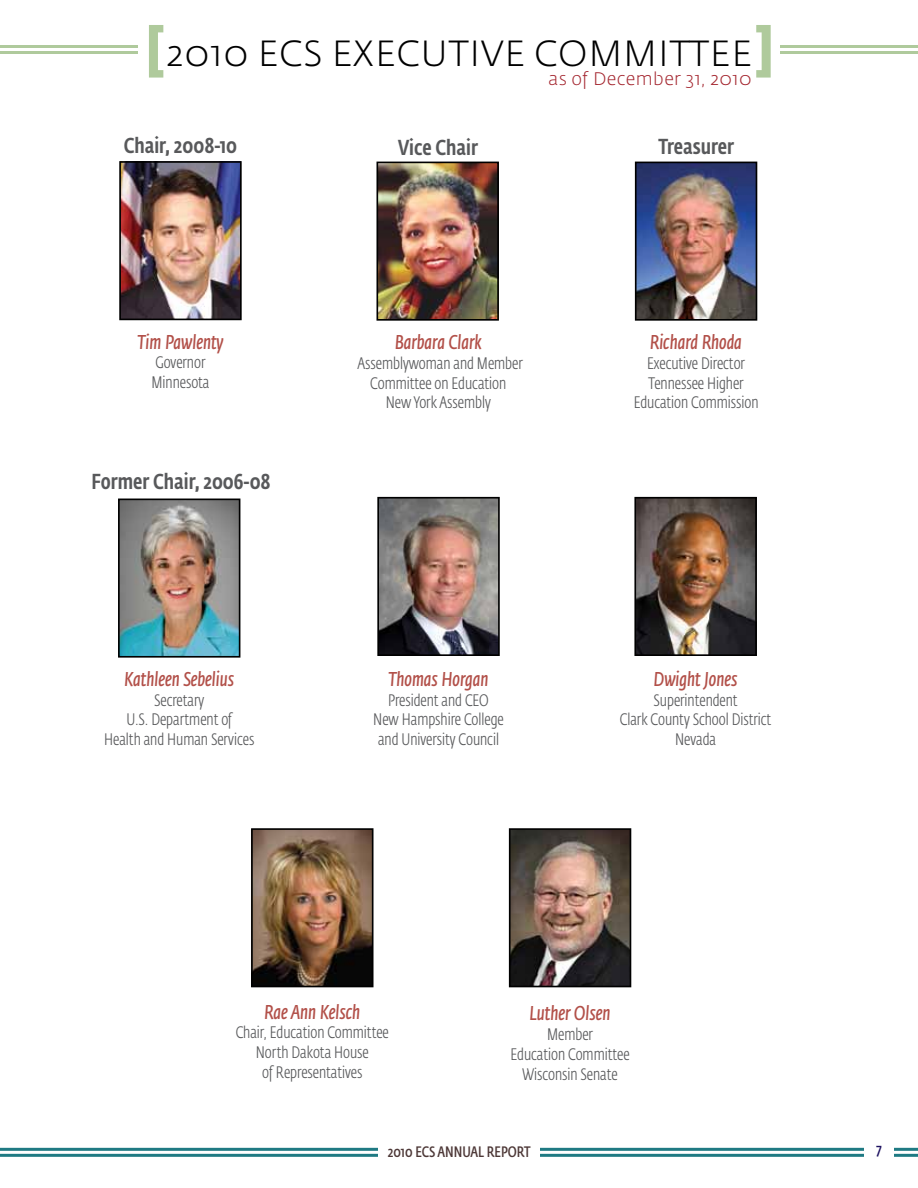
<style>
.page{position:relative;width:918px;height:1188px;background:#fff}
.page>*{position:absolute;margin:0;border:0;box-sizing:border-box;transform-origin:0 0}
.t1{font:300 36px "Fedra Sans Std";letter-spacing:.025em;color:#000}
.t2{font:500 21.45px "Fedra Sans Cond Std";color:#58595b}
.t3{font:italic 600 19.8px "Fedra Sans Cond Std";color:#b25049}
.t4{font:300 18px "Fedra Sans Std";letter-spacing:.025em;color:#a4262f}
.t5{font:300 16.5px/19.8px "Fedra Sans Cond Std";color:#58595b;text-align:center}
.t6{font:600 15px "Fedra Sans Cond Std";color:#4d3837}
.t7{font:600 15px "Fedra Sans Cond Std";color:#1d1160}
.s1{font-weight:700;font-size:54px;color:#afca9c}
</style>
<div class="page">
<hr style="left:0;top:1148px;width:918px;height:3px;background:#1f7a83">
<hr style="left:0;top:1154px;width:918px;height:3px;background:#1f7a83">
<hr style="left:0;top:45px;width:918px;height:3px;background:#afca9c">
<hr style="left:0;top:51px;width:918px;height:3px;background:#afca9c">
<div style="left:378px;top:1138px;width:162px;height:19px;background:#fff"></div>
<div style="left:864px;top:1134px;width:30px;height:29px;background:#fff"></div>
<div style="left:138px;top:8px;width:642px;height:58px;background:#fff"></div>
<img style="left:512px;top:831px;width:116px;height:153px">
<div style="left:509px;top:828px;width:122px;height:159px;border:2px solid #000"></div>
<img style="left:254px;top:831px;width:117px;height:153px">
<div style="left:251px;top:828px;width:123px;height:159px;border:2px solid #000"></div>
<img style="left:379px;top:165px;width:117px;height:153px">
<div style="left:376px;top:162px;width:123px;height:159px;border:2px solid #000"></div>
<img style="left:638px;top:165px;width:116px;height:153px">
<div style="left:635px;top:162px;width:122px;height:159px;border:2px solid #000"></div>
<img style="left:380px;top:500px;width:117px;height:153px">
<div style="left:377px;top:497px;width:123px;height:159px;border:2px solid #000"></div>
<img style="left:637px;top:500px;width:117px;height:153px">
<div style="left:634px;top:497px;width:123px;height:159px;border:2px solid #000"></div>
<img style="left:122px;top:164px;width:117px;height:153px">
<div style="left:119px;top:161px;width:123px;height:159px;border:2px solid #000"></div>
<img style="left:121px;top:502px;width:116px;height:153px">
<div style="left:118px;top:499px;width:122px;height:159px;border:2px solid #000"></div>
<h1 class="t1" style="left:146px;top:31px;width:628px"><span class="s1">[</span>2010 ECS EXECUTIVE COMMITTEE<span class="s1">]</span></h1>
<p class="t4" style="left:548px;top:67px;width:205px">as of December 31, 2010</p>
<h2 class="t2" style="left:124px;top:133px;width:115px">Chair, 2008-10</h2>
<h2 class="t2" style="left:398px;top:135px;width:81px">Vice Chair</h2>
<h2 class="t2" style="left:658px;top:133px;width:77px">Treasurer</h2>
<p class="t3" style="left:137px;top:330px;width:87px">Tim Pawlenty</p>
<p class="t5" style="left:151px;top:353px;width:60px;text-align:left">Governor<br>Minnesota</p>
<p class="t3" style="left:395px;top:330px;width:88px">Barbara Clark</p>
<p class="t5" style="left:358px;top:353px;width:167px">Assemblywoman and Member<br>Committee on Education<br>New York Assembly</p>
<p class="t3" style="left:650px;top:330px;width:93px">Richard Rhoda</p>
<p class="t5" style="left:634px;top:353px;width:126px">Executive Director<br>Tennessee Higher<br>Education Commission</p>
<h2 class="t2" style="left:91px;top:469px;width:181px">Former Chair, 2006-08</h2>
<p class="t3" style="left:125px;top:667px;width:111px">Kathleen Sebelius</p>
<p class="t5" style="left:104px;top:690px;width:152px">Secretary<br>U.S. Department of<br>Health and Human Services</p>
<p class="t3" style="left:389px;top:667px;width:102px">Thomas Horgan</p>
<p class="t5" style="left:373px;top:690px;width:132px">President and CEO<br>New Hampshire College and University Council</p>
<p class="t3" style="left:654px;top:667px;width:85px">Dwight Jones</p>
<p class="t5" style="left:620px;top:690px;width:153px">Superintendent<br>Clark County School District<br>Nevada</p>
<p class="t3" style="left:264px;top:1000px;width:97px">Rae Ann Kelsch</p>
<p class="t5" style="left:236px;top:1023px;width:155px">Chair, Education Committee<br>North Dakota House<br>of Representatives</p>
<p class="t3" style="left:530px;top:1001px;width:82px">Luther Olsen</p>
<p class="t5" style="left:511px;top:1025px;width:120px">Member<br>Education Committee<br>Wisconsin Senate</p>
<p class="t6" style="left:388px;top:1143px;width:144px">2010 ECS ANNUAL REPORT</p>
<p class="t7" style="left:876px;top:1140px;width:7px">7</p>
</div>
